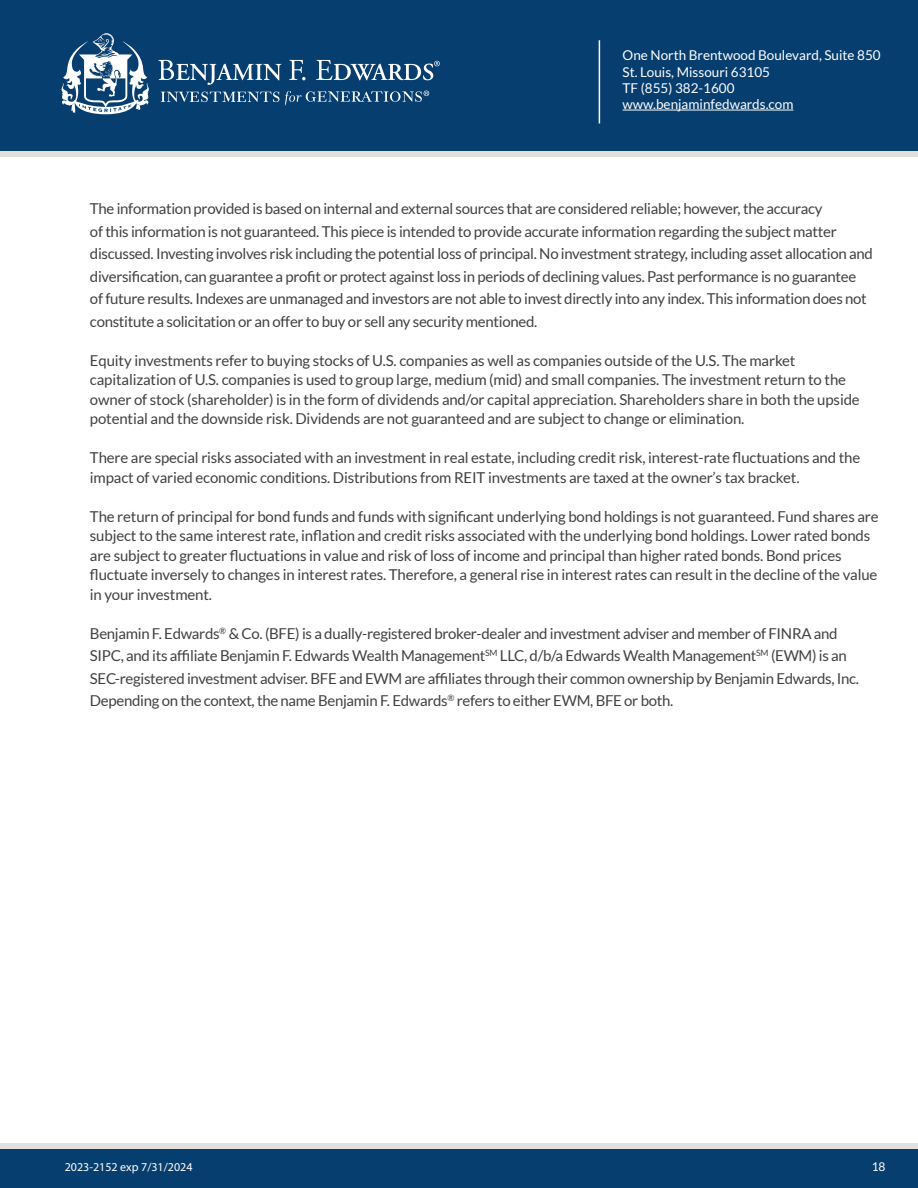
<style>
.page{position:relative;width:918px;height:1188px;background:#fff}
.page>*{position:absolute;margin:0;border:0;box-sizing:border-box;transform-origin:0 0}
.t1{font:15px/22.5px "Lato";letter-spacing:-.02em;color:#414042}
.t2{font:13.5px "Lato";color:#fff}
.t3{font:12px "Myriad Pro";color:#fff}
.t4{font:12px "Lato";color:#fff}
</style>
<div class="page">
<div style="left:0;top:0;width:918px;height:151px;background:#063e6f"></div>
<hr style="left:623px;top:110px;width:170px;height:1px;background:#fff">
<hr style="left:599px;top:40px;width:1px;height:83px;background:#fff">
<div style="left:0;top:1148px;width:918px;height:40px;background:#063e6f"></div>
<div style="left:0;top:1144px;width:918px;height:5px;background:#e1e0db"></div>
<div style="left:0;top:151px;width:918px;height:5px;background:#e1e0db"></div>
<svg style="left:62px;top:33px;width:87px;height:81px"></svg>
<svg style="left:161px;top:92px;width:118px;height:10px"></svg>
<svg style="left:158px;top:60px;width:123px;height:25px"></svg>
<svg style="left:289px;top:60px;width:17px;height:20px"></svg>
<svg style="left:316px;top:60px;width:124px;height:20px"></svg>
<svg style="left:285px;top:91px;width:144px;height:15px"></svg>
<p class="t2" style="left:623px;top:48px;width:260px">One North Brentwood Boulevard, Suite 850</p>
<p class="t2" style="left:623px;top:64px;width:149px">St. Louis, Missouri 63105</p>
<p class="t2" style="left:623px;top:80px;width:113px">TF (855) 382-1600</p>
<p class="t2" style="left:623px;top:97px;width:172px">www.benjaminfedwards.com</p>
<p class="t1" style="left:90px;top:198px;width:784px">The information provided is based on internal and external sources that are considered reliable; however, the accuracy<br>of this information is not guaranteed. This piece is intended to provide accurate information regarding the subject matter discussed. Investing involves risk including the potential loss of principal. No investment strategy, including asset allocation and diversification, can guarantee a profit or protect against loss in periods of declining values. Past performance is no guarantee of future results. Indexes are unmanaged and investors are not able to invest directly into any index. This information does not constitute a solicitation or an offer to buy or sell any security mentioned.</p>
<p class="t1" style="left:90px;top:351px;width:771px;line-height:19.5px">Equity investments refer to buying stocks of U.S. companies as well as companies outside of the U.S. The market capitalization of U.S. companies is used to group large, medium (mid) and small companies. The investment return to the owner of stock (shareholder) is in the form of dividends and/or capital appreciation. Shareholders share in both the upside potential and the downside risk. Dividends are not guaranteed and are subject to change or elimination.</p>
<p class="t1" style="left:90px;top:448px;width:772px;line-height:19.5px">There are special risks associated with an investment in real estate, including credit risk, interest-rate fluctuations and the impact of varied economic conditions. Distributions from REIT investments are taxed at the owner’s tax bracket.</p>
<p class="t1" style="left:90px;top:507px;width:790px;line-height:19.5px">The return of principal for bond funds and funds with significant underlying bond holdings is not guaranteed. Fund shares are subject to the same interest rate, inflation and credit risks associated with the underlying bond holdings. Lower rated bonds are subject to greater fluctuations in value and risk of loss of income and principal than higher rated bonds. Bond prices fluctuate inversely to changes in interest rates. Therefore, a general rise in interest rates can result in the decline of the value in your investment.</p>
<p class="t1" style="left:90px;top:622px;width:771px">Benjamin F. Edwards<sup>®</sup> &amp; Co. (BFE) is a dually-registered broker-dealer and investment adviser and member of FINRA and SIPC, and its affiliate Benjamin F. Edwards Wealth Management<sup>SM</sup> LLC, d/b/a Edwards Wealth Management<sup>SM</sup> (EWM) is an SEC-registered investment adviser. BFE and EWM are affiliates through their common ownership by Benjamin Edwards, Inc.<br>Depending on the context, the name Benjamin F. Edwards<sup>®</sup> refers to either EWM, BFE or both.</p>
<p class="t3" style="left:65px;top:1160px;width:129px">2023-2152 exp 7/31/2024</p>
<p class="t4" style="left:872px;top:1160px;width:15px">18</p>
</div>
